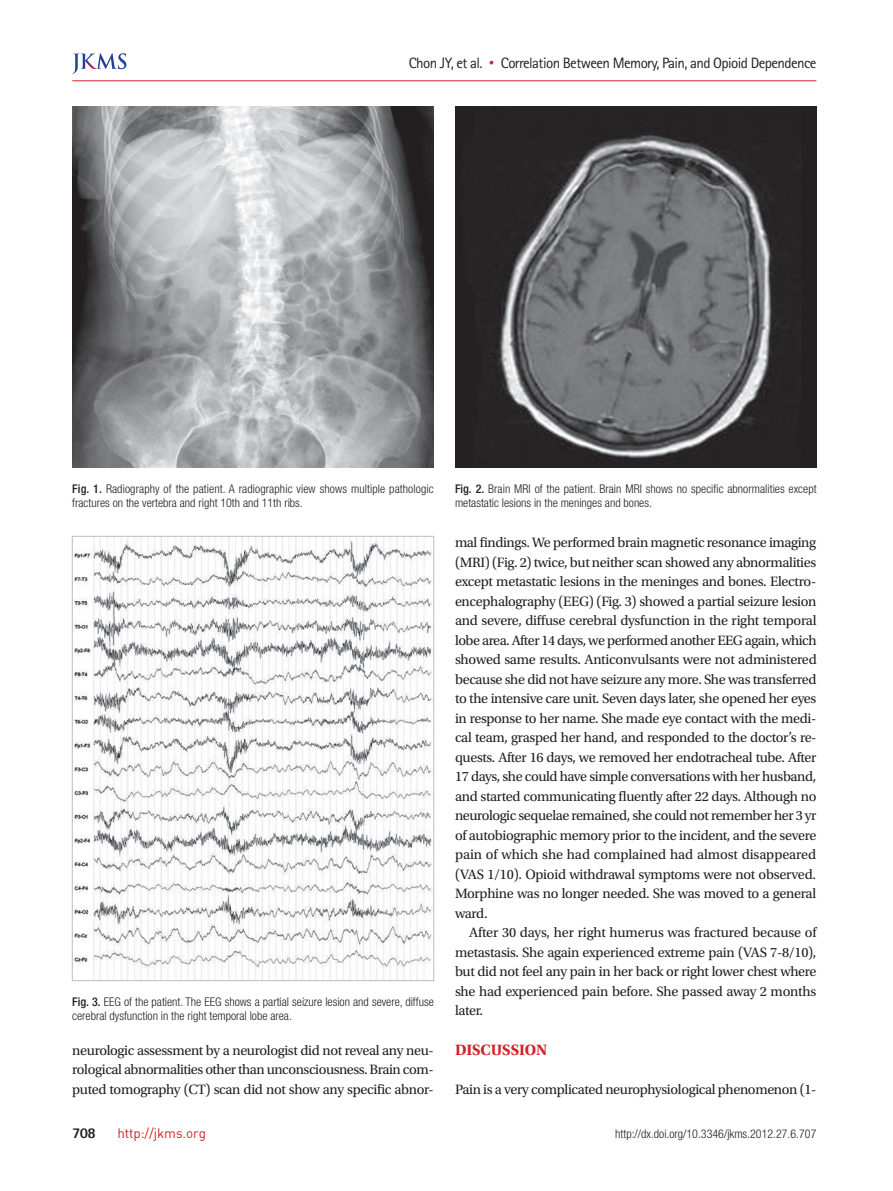
<style>
.page{position:relative;width:893px;height:1191px;background:#fff}
.page>*{position:absolute;margin:0;border:0;box-sizing:border-box;transform-origin:0 0}
.t1{font:700 15.75px "Utopia Std";letter-spacing:-.01em;color:#d1232a}
.t2{font:15px "Rotis Sans Serif Std";letter-spacing:-.04em;color:#231f20}
.t3{font:800 15px "Rotis Sans Serif Std";color:#231f20}
.t4{font:14.25px/19.5px "Utopia Std";letter-spacing:-.025em;color:#231f20;text-align:justify}
.t5{font:13.5px "Dinreg";letter-spacing:-.01em;color:#d1232a}
.t6{font:300 condensed 12px/14.4px "Helvetica Neue LT Std";color:#231f20}
.s1{font-family:"Dotum";color:#d1232a}
.s2{font-weight:500}
</style>
<div class="page">
<hr style="left:72px;top:80px;width:744px;height:1px;background:#d1232a">
<svg style="left:72px;top:53px;width:54px;height:21px"></svg>
<img style="left:74px;top:538px;width:358px;height:441px">
<img style="left:72px;top:106px;width:362px;height:362px">
<img style="left:455px;top:106px;width:361px;height:362px">
<p class="t2" style="left:409px;top:54px;width:409px">Chon JY, et al. <span class="s1">•</span> Correlation Between Memory, Pain, and Opioid Dependence</p>
<p class="t6" style="left:72px;top:481px;width:363px"><span class="s2">Fig. 1.</span> Radiography of the patient. A radiographic view shows multiple pathologic fractures on the vertebra and right 10th and 11th ribs.</p>
<p class="t6" style="left:455px;top:481px;width:363px"><span class="s2">Fig. 2.</span> Brain MRI of the patient. Brain MRI shows no specific abnormalities except metastatic lesions in the meninges and bones.</p>
<p class="t6" style="left:72px;top:994px;width:363px"><span class="s2">Fig. 3.</span> EEG of the patient. The EEG shows a partial seizure lesion and severe, diffuse cerebral dysfunction in the right temporal lobe area.</p>
<p class="t4" style="left:72px;top:1040px;width:363px">neurologic assessment by a neurologist did not reveal any neu&shy;rological abnormalities other than unconsciousness. Brain com&shy;puted tomography (CT) scan did not show any specific abnor-</p>
<p class="t4" style="left:455px;top:533px;width:363px">mal findings. We performed brain magnetic resonance imaging (MRI) (Fig. 2) twice, but neither scan showed any abnormalities except metastatic lesions in the meninges and bones. Electro&shy;encephalography (EEG) (Fig. 3) showed a partial seizure lesion and severe, diffuse cerebral dysfunction in the right temporal lobe area. After 14 days, we performed another EEG again, which showed same results. Anticonvulsants were not administered because she did not have seizure any more. She was transferred to the intensive care unit. Seven days later, she opened her eyes in response to her name. She made eye contact with the medi&shy;cal team, grasped her hand, and responded to the doctor’s re&shy;quests. After 16 days, we removed her endotracheal tube. After 17 days, she could have simple conversations with her husband, and started communicating fluently after 22 days. Although no neurologic sequelae remained, she could not remember her 3 yr of autobiographic memory prior to the incident, and the severe pain of which she had complained had almost disappeared (VAS 1/10). Opioid withdrawal symptoms were not observed.<br>Morphine was no longer needed. She was moved to a general ward.</p>
<p class="t4" style="left:455px;top:923px;width:363px;text-indent:14px">After 30 days, her right humerus was fractured because of metastasis. She again experienced extreme pain (VAS 7-8/10), but did not feel any pain in her back or right lower chest where she had experienced pain before. She passed away 2 months later.</p>
<p class="t1" style="left:455px;top:1041px;width:94px">DISCUSSION</p>
<p class="t4" style="left:455px;top:1079px;width:363px">Pain is a very complicated neurophysiological phenomenon (1-</p>
<p class="t3" style="left:72px;top:1123px;width:25px">708</p>
<p class="t5" style="left:117px;top:1124px;width:90px">http://jkms.org</p>
<p class="t6" style="left:615px;top:1126px;width:203px">http://dx.doi.org/10.3346/jkms.2012.27.6.707</p>
</div>
